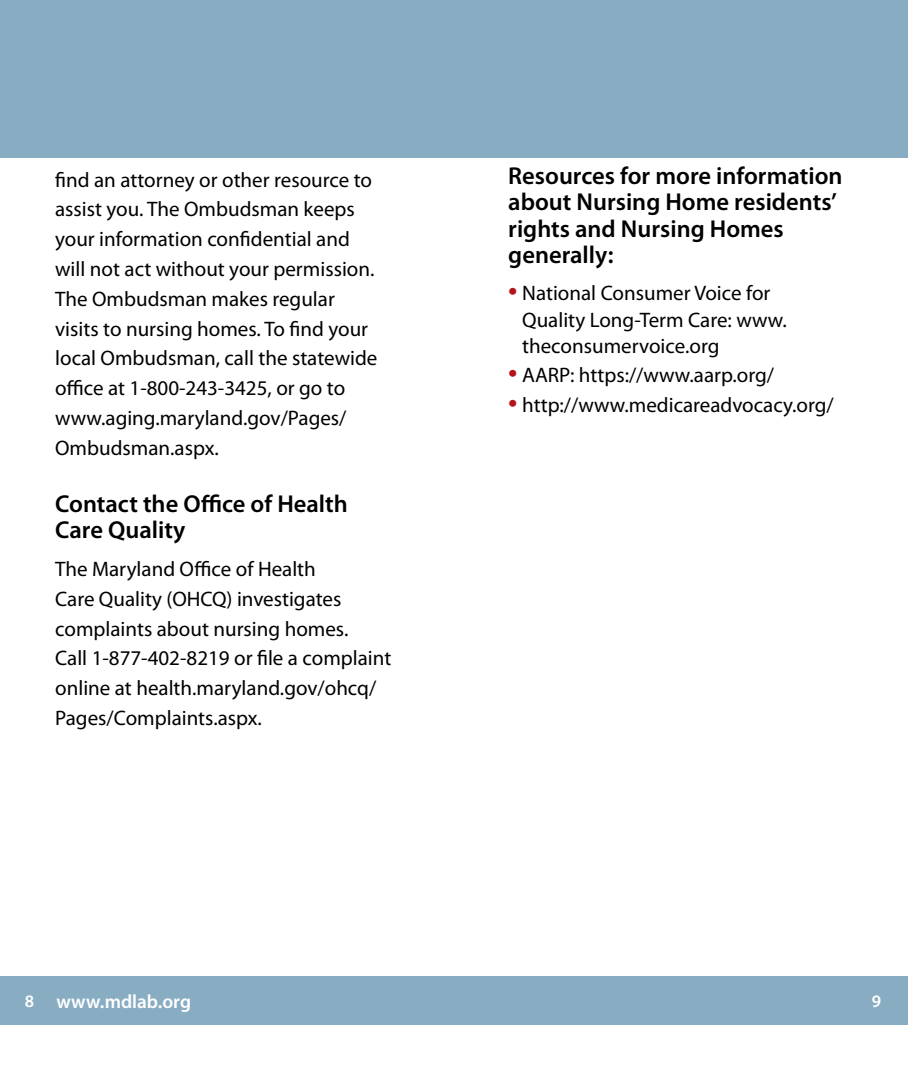
<style>
.page{position:relative;width:908px;height:1071px;background:#fff}
.page>*{position:absolute;margin:0;border:0;box-sizing:border-box;transform-origin:0 0}
.t1{font:600 24.5px/26.2px "Myriad Pro";color:#000}
.t2{font:21px/29.8px "Myriad Pro";color:#000}
.t3{font:600 19.25px "Myriad Pro";color:#fff}
.t4{font:600 17.5px "Myriad Pro";color:#fff}
.s1{font-size:33.25px;color:#b5121b}
.s2{font-size:17.5px}
</style>
<div class="page">
<div style="left:0;top:976px;width:907px;height:49px;background:#88adc3"></div>
<div style="left:0;top:0;width:907px;height:158px;background:#88adc3"></div>
<p class="t2" style="left:55px;top:164px;width:324px">find an attorney or other resource to assist you. The Ombudsman keeps your information confidential and will not act without your permission.<br>The Ombudsman makes regular visits to nursing homes. To find your local Ombudsman, call the statewide office at 1-800-243-3425, or go to www.aging.maryland.gov/Pages/<br>Ombudsman.aspx.</p>
<p class="t1" style="left:55px;top:490px;width:294px">Contact the Office of Health<br>Care Quality</p>
<p class="t2" style="left:55px;top:554px;width:337px">The Maryland Office of Health<br>Care Quality (OHCQ) investigates complaints about nursing homes.<br>Call 1-877-402-8219 or file a complaint online at health.maryland.gov/ohcq/ Pages/Complaints.aspx.</p>
<p class="t1" style="left:508px;top:162px;width:335px">Resources for more information about Nursing Home residents’ rights and Nursing Homes generally:</p>
<p class="t2" style="left:522px;top:280px;width:266px;line-height:26.2px;text-indent:-14px"><span class="s1">•</span> National Consumer Voice for<br>Quality Long-Term Care: www. theconsumervoice.org</p>
<p class="t2" style="left:508px;top:360px;width:267px"><span class="s1">•</span> AARP: https://www.aarp.org/</p>
<p class="t2" style="left:508px;top:390px;width:327px"><span class="s1">•</span> http://www.medicareadvocacy.org/</p>
<p class="t3" style="left:25px;top:989px;width:168px"><span class="s2">8</span> www.mdlab.org</p>
<p class="t4" style="left:871px;top:990px;width:11px">9</p>
</div>
